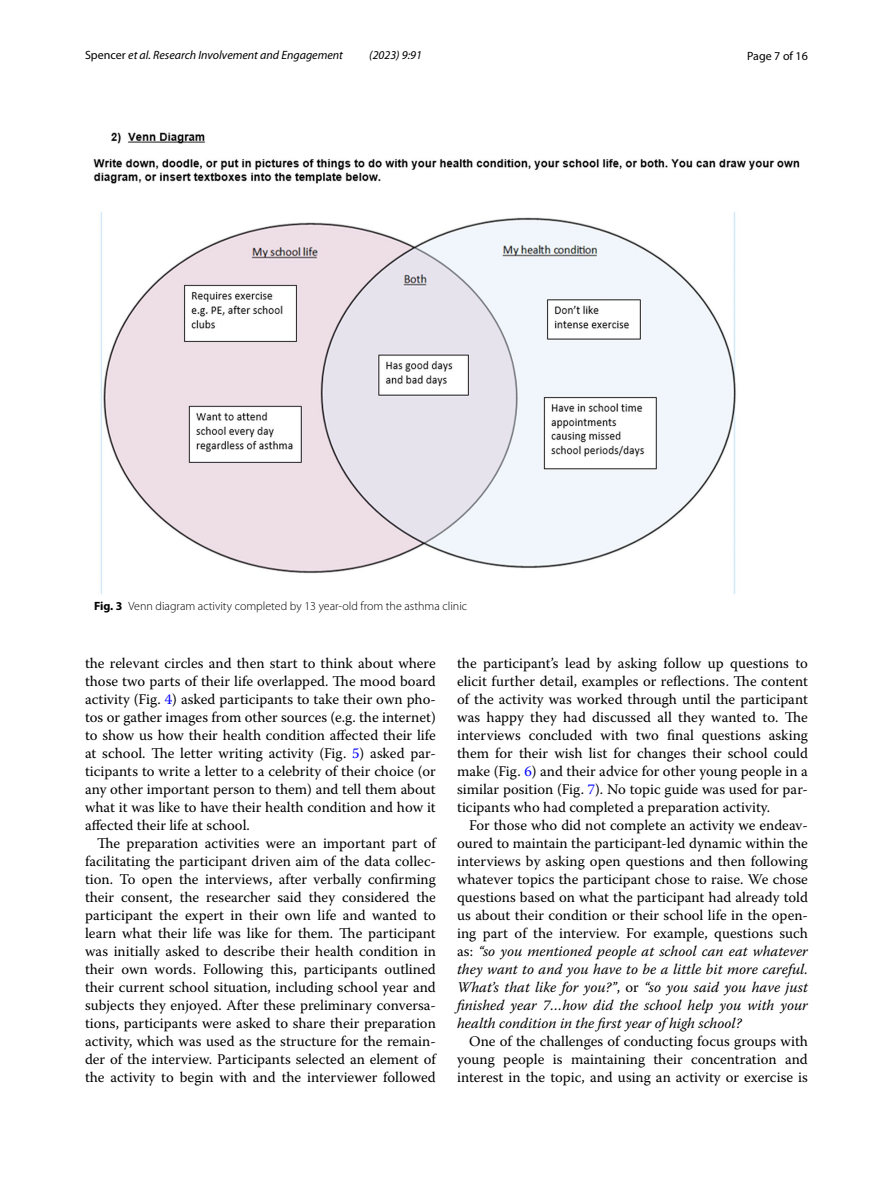
<style>
.page{position:relative;width:893px;height:1187px;background:#fff}
.page>*{position:absolute;margin:0;border:0;box-sizing:border-box;transform-origin:0 0}
.t1{font:14.7px/18px "Warnock Pro";color:#000;text-align:justify}
.t2{font:300 12px "Myriad Pro";color:#000}
.t3{font:italic 12px "Myriad Pro";color:#000}
.t4{font:12px "Myriad Pro";color:#000}
.s1{font-style:normal}
.s2{font-weight:700}
.s3{color:#00f}
.s4{font-style:italic}
</style>
<div class="page">
<img style="left:94px;top:133px;width:705px;height:461px">
<p class="t3" style="left:85px;top:48px;width:259px"><span class="s1">Spencer</span> et al. Research Involvement and Engagement</p>
<p class="t3" style="left:369px;top:48px;width:54px">(2023) 9:91</p>
<p class="t4" style="left:747px;top:48px;width:62px">Page 7 of 16</p>
<p class="t2" style="left:94px;top:599px;width:375px"><span class="s2">Fig. 3</span> Venn diagram activity completed by 13 year-old from the asthma clinic</p>
<p class="t1" style="left:85px;top:653px;width:352px">the relevant circles and then start to think about where those two parts of their life overlapped. The mood board activity (Fig. <span class="s3">4</span>) asked participants to take their own pho&shy;tos or gather images from other sources (e.g. the internet) to show us how their health condition affected their life at school. The letter writing activity (Fig. <span class="s3">5</span>) asked par&shy;ticipants to write a letter to a celebrity of their choice (or any other important person to them) and tell them about what it was like to have their health condition and how it affected their life at school.</p>
<p class="t1" style="left:85px;top:833px;width:352px;text-indent:12px">The preparation activities were an important part of facilitating the participant driven aim of the data collec&shy;tion. To open the interviews, after verbally confirming their consent, the researcher said they considered the participant the expert in their own life and wanted to learn what their life was like for them. The participant was initially asked to describe their health condition in their own words. Following this, participants outlined their current school situation, including school year and subjects they enjoyed. After these preliminary conversa&shy;tions, participants were asked to share their preparation activity, which was used as the structure for the remain&shy;der of the interview. Participants selected an element of the activity to begin with and the interviewer followed</p>
<p class="t1" style="left:457px;top:653px;width:352px">the participant’s lead by asking follow up questions to elicit further detail, examples or reflections. The content of the activity was worked through until the participant was happy they had discussed all they wanted to. The interviews concluded with two final questions asking them for their wish list for changes their school could make (Fig. <span class="s3">6</span>) and their advice for other young people in a similar position (Fig. <span class="s3">7</span>). No topic guide was used for par&shy;ticipants who had completed a preparation activity.</p>
<p class="t1" style="left:457px;top:815px;width:352px;text-indent:12px">For those who did not complete an activity we endeav&shy;oured to maintain the participant-led dynamic within the interviews by asking open questions and then following whatever topics the participant chose to raise. We chose questions based on what the participant had already told us about their condition or their school life in the open&shy;ing part of the interview. For example, questions such as: <span class="s4">“so you mentioned people at school can eat whatever they want to and you have to be a little bit more careful.<br>What’s that like for you?”</span>, or <span class="s4">“so you said you have just finished year 7…how did the school help you with your health condition in the first year of high school?</span></p>
<p class="t1" style="left:457px;top:1031px;width:352px;text-indent:12px">One of the challenges of conducting focus groups with young people is maintaining their concentration and interest in the topic, and using an activity or exercise is</p>
</div>
